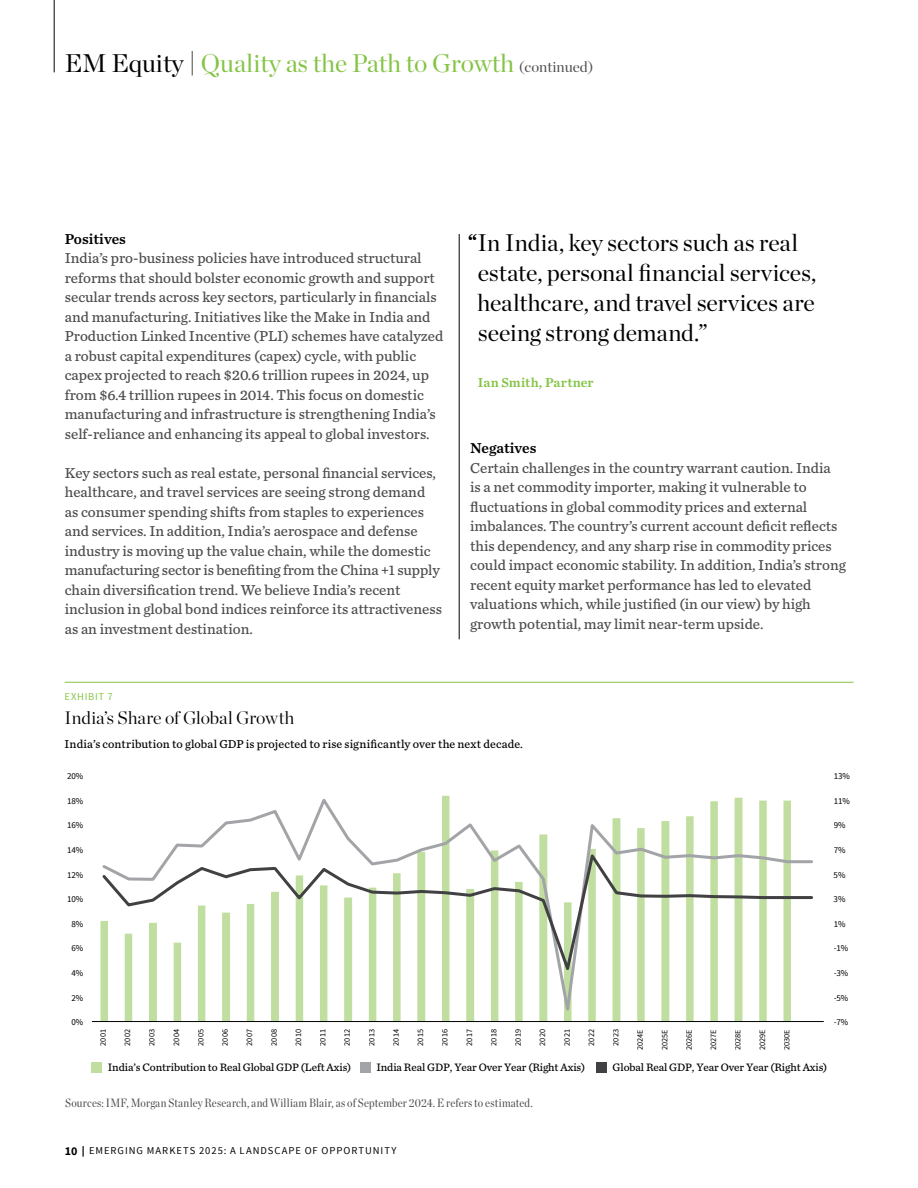
<style>
.page{position:relative;width:918px;height:1188px;background:#fff}
.page>*{position:absolute;margin:0;border:0;box-sizing:border-box;transform-origin:0 0}
.t1{font:25.5px "Chronicle Display";color:#85c446}
.t2{font:24px/30px "Chronicle Display";letter-spacing:-.005em;color:#000}
.t3{font:300 18px "Chronicle Display";letter-spacing:-.01em;color:#000}
.t4{font:15px/19.5px "Chronicle Text G4";color:#4d4d4f}
.t5{font:15px "Chronicle Text G4 Semi";color:#000}
.t6{font:13.5px "Chronicle Text G4 Semi";letter-spacing:.01em;color:#85c446}
.t7{font:12px "Chronicle Disp Cond";letter-spacing:.015em;color:#4d4d4f}
.t8{font:12px "Chronicle Text G4";letter-spacing:.015em;color:#000}
.t9{font:11.25px "Chronicle Text G4";letter-spacing:-.005em;color:#000}
.t10{font:10.5px "Source Sans Pro";letter-spacing:.095em;color:#000}
.t11{font:10.5px "Source Sans Pro";letter-spacing:.07em;color:#85c446}
.t12{font:9px "Source Sans Pro";color:#000}
.t13{font:8.25px "Source Sans Pro";color:#000}
.s1{color:#000}
.s2{font-size:15px;color:#4d4d4f}
.s3{font-weight:700;font-size:12px}
.s4{font-weight:900}
</style>
<div class="page">
<hr style="left:54px;top:0;width:1px;height:72px;background:#000">
<div style="left:92px;top:1062px;width:10px;height:11px;background:#c0de9f"></div>
<div style="left:360px;top:1062px;width:11px;height:11px;background:#a2a4a7"></div>
<div style="left:596px;top:1062px;width:11px;height:11px;background:#414042"></div>
<hr style="left:92px;top:1021px;width:732px;height:1px;background:#000">
<svg style="left:100px;top:795px;width:691px;height:226px"></svg>
<svg style="left:100px;top:848px;width:713px;height:131px"></svg>
<hr style="left:459px;top:234px;width:1px;height:405px;background:#000">
<hr style="left:65px;top:682px;width:789px;height:1px;background:#85c446">
<h1 class="t1" style="left:65px;top:44px;width:530px"><span class="s1">EM Equity |</span> Quality as the Path to Growth <span class="s2">(continued)</span></h1>
<p class="t5" style="left:65px;top:227px;width:63px">Positives</p>
<p class="t4" style="left:65px;top:248px;width:380px">India’s pro-business policies have introduced structural reforms that should bolster economic growth and support secular trends across key sectors, particularly in financials and manufacturing. Initiatives like the Make in India and Production Linked Incentive (PLI) schemes have catalyzed a robust capital expenditures (capex) cycle, with public capex projected to reach $20.6 trillion rupees in 2024, up from $6.4 trillion rupees in 2014. This focus on domestic manufacturing and infrastructure is strengthening India’s self-reliance and enhancing its appeal to global investors.</p>
<p class="t4" style="left:65px;top:462px;width:379px">Key sectors such as real estate, personal financial services, healthcare, and travel services are seeing strong demand as consumer spending shifts from staples to experiences and services. In addition, India’s aerospace and defense industry is moving up the value chain, while the domestic manufacturing sector is benefiting from the China +1 supply chain diversification trend. We believe India’s recent inclusion in global bond indices reinforce its attractiveness as an investment destination.</p>
<h2 class="t2" style="left:477px;top:226px;width:340px;text-indent:-9px">“ In India, key sectors such as real estate, personal financial services, healthcare, and travel services are seeing strong demand.”</h2>
<p class="t6" style="left:478px;top:372px;width:117px">Ian Smith, Partner</p>
<p class="t5" style="left:470px;top:437px;width:68px">Negatives</p>
<p class="t4" style="left:470px;top:457px;width:377px">Certain challenges in the country warrant caution. India<br>is a net commodity importer, making it vulnerable to fluctuations in global commodity prices and external imbalances. The country’s current account deficit reflects this dependency, and any sharp rise in commodity prices could impact economic stability. In addition, India’s strong recent equity market performance has led to elevated valuations which, while justified (in our view) by high growth potential, may limit near-term upside.</p>
<p class="t11" style="left:65px;top:690px;width:50px">EXHIBIT 7</p>
<p class="t3" style="left:65px;top:704px;width:231px">India’s Share of Global Growth</p>
<p class="t8" style="left:65px;top:735px;width:460px">India’s contribution to global GDP is projected to rise significantly over the next decade.</p>
<p class="t12" style="left:67px;top:771px;width:18px">20%</p>
<p class="t12" style="left:834px;top:771px;width:18px">13%</p>
<p class="t12" style="left:67px;top:796px;width:18px">18%</p>
<p class="t12" style="left:834px;top:796px;width:18px">11%</p>
<p class="t12" style="left:67px;top:820px;width:18px">16%</p>
<p class="t12" style="left:834px;top:820px;width:13px">9%</p>
<p class="t12" style="left:67px;top:844px;width:18px">14%</p>
<p class="t12" style="left:834px;top:844px;width:13px">7%</p>
<p class="t12" style="left:67px;top:869px;width:18px">12%</p>
<p class="t12" style="left:834px;top:869px;width:13px">5%</p>
<p class="t12" style="left:67px;top:894px;width:18px">10%</p>
<p class="t12" style="left:834px;top:894px;width:13px">3%</p>
<p class="t12" style="left:72px;top:918px;width:13px">8%</p>
<p class="t12" style="left:834px;top:918px;width:13px">1%</p>
<p class="t12" style="left:72px;top:943px;width:13px">6%</p>
<p class="t12" style="left:834px;top:943px;width:16px">-1%</p>
<p class="t12" style="left:72px;top:967px;width:13px">4%</p>
<p class="t12" style="left:834px;top:967px;width:16px">-3%</p>
<p class="t12" style="left:72px;top:992px;width:13px">2%</p>
<p class="t12" style="left:834px;top:992px;width:16px">-5%</p>
<p class="t12" style="left:72px;top:1017px;width:13px">0%</p>
<p class="t12" style="left:834px;top:1017px;width:16px">-7%</p>
<p class="t13" style="left:98px;top:1046px;width:18px;rotate:-90deg">2001</p>
<p class="t13" style="left:122px;top:1046px;width:18px;rotate:-90deg">2002</p>
<p class="t13" style="left:147px;top:1046px;width:18px;rotate:-90deg">2003</p>
<p class="t13" style="left:171px;top:1046px;width:18px;rotate:-90deg">2004</p>
<p class="t13" style="left:196px;top:1046px;width:18px;rotate:-90deg">2005</p>
<p class="t13" style="left:220px;top:1046px;width:18px;rotate:-90deg">2006</p>
<p class="t13" style="left:244px;top:1046px;width:18px;rotate:-90deg">2007</p>
<p class="t13" style="left:269px;top:1046px;width:18px;rotate:-90deg">2008</p>
<p class="t13" style="left:293px;top:1046px;width:18px;rotate:-90deg">2010</p>
<p class="t13" style="left:318px;top:1046px;width:18px;rotate:-90deg">2011</p>
<p class="t13" style="left:342px;top:1046px;width:18px;rotate:-90deg">2012</p>
<p class="t13" style="left:367px;top:1046px;width:18px;rotate:-90deg">2013</p>
<p class="t13" style="left:391px;top:1046px;width:18px;rotate:-90deg">2014</p>
<p class="t13" style="left:415px;top:1046px;width:18px;rotate:-90deg">2015</p>
<p class="t13" style="left:440px;top:1046px;width:18px;rotate:-90deg">2016</p>
<p class="t13" style="left:464px;top:1046px;width:18px;rotate:-90deg">2017</p>
<p class="t13" style="left:489px;top:1046px;width:18px;rotate:-90deg">2018</p>
<p class="t13" style="left:513px;top:1046px;width:18px;rotate:-90deg">2019</p>
<p class="t13" style="left:537px;top:1046px;width:18px;rotate:-90deg">2020</p>
<p class="t13" style="left:562px;top:1046px;width:18px;rotate:-90deg">2021</p>
<p class="t13" style="left:586px;top:1046px;width:18px;rotate:-90deg">2022</p>
<p class="t13" style="left:611px;top:1046px;width:18px;rotate:-90deg">2023</p>
<p class="t13" style="left:635px;top:1050px;width:22px;rotate:-90deg">2024E</p>
<p class="t13" style="left:660px;top:1050px;width:22px;rotate:-90deg">2025E</p>
<p class="t13" style="left:684px;top:1050px;width:22px;rotate:-90deg">2026E</p>
<p class="t13" style="left:708px;top:1050px;width:22px;rotate:-90deg">2027E</p>
<p class="t13" style="left:733px;top:1050px;width:22px;rotate:-90deg">2028E</p>
<p class="t13" style="left:757px;top:1050px;width:22px;rotate:-90deg">2029E</p>
<p class="t13" style="left:782px;top:1050px;width:22px;rotate:-90deg">2030E</p>
<p class="t9" style="left:108px;top:1059px;width:245px">India’s Contribution to Real Global GDP (Left Axis)</p>
<p class="t9" style="left:376px;top:1059px;width:210px">India Real GDP, Year Over Year (Right Axis)</p>
<p class="t9" style="left:613px;top:1059px;width:216px">Global Real GDP, Year Over Year (Right Axis)</p>
<p class="t7" style="left:65px;top:1093px;width:469px">Sources: IMF, Morgan Stanley Research, and William Blair, as of September 2024. E refers to estimated.</p>
<p class="t10" style="left:65px;top:1144px;width:333px"><span class="s3">10</span> <span class="s4">|</span> EMERGING MARKETS 2025: A LANDSCAPE OF OPPORTUNITY</p>
</div>
